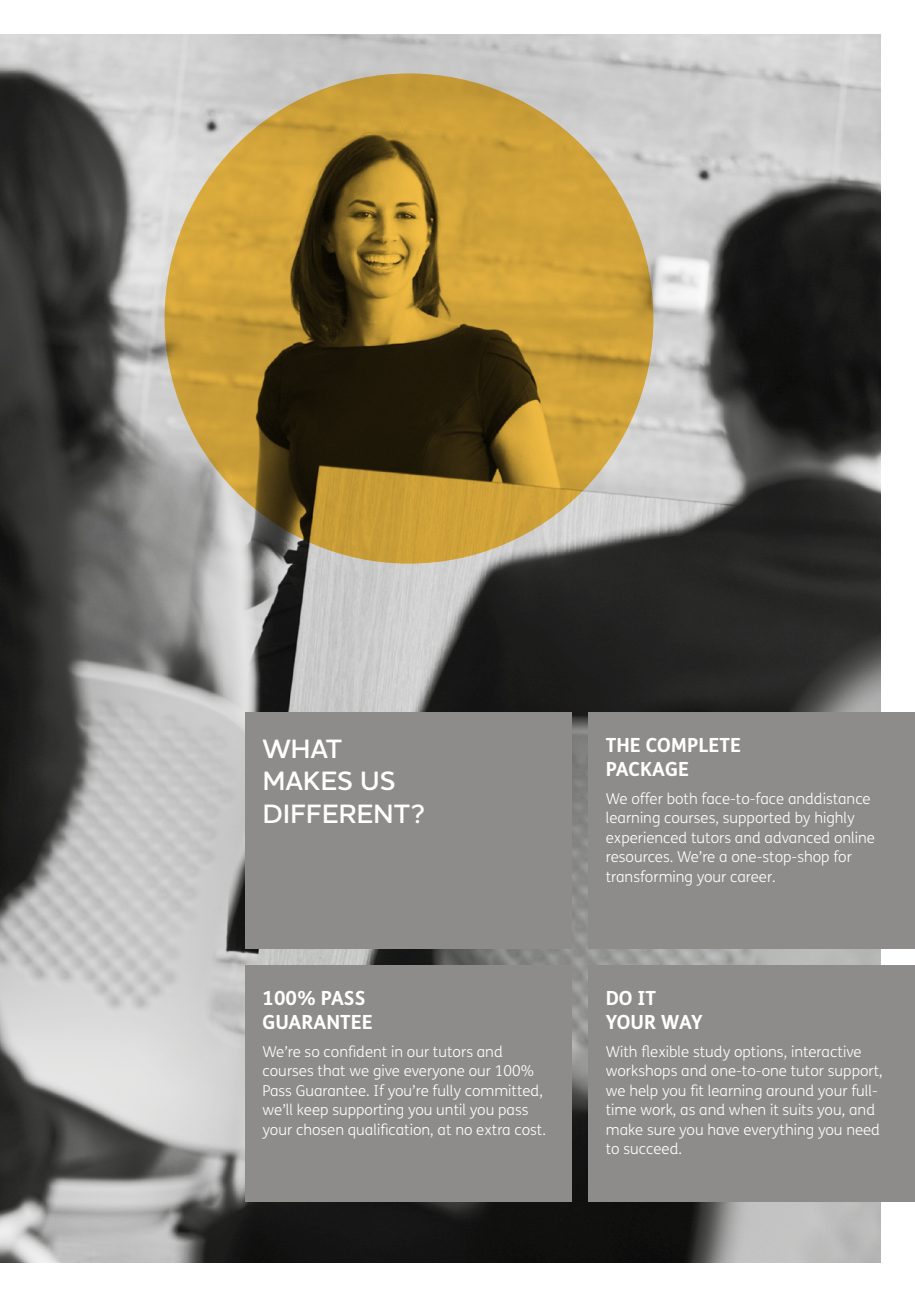
<style>
.page{position:relative;width:915px;height:1297px;background:#fff}
.page>*{position:absolute;margin:0;border:0;box-sizing:border-box;transform-origin:0 0}
.t1{font:600 27px/32.4px "Houschka Alt Pro";letter-spacing:.015em;color:#fff}
.t2{font:700 19.5px/23.4px "FS Me";color:#fff}
.t3{font:300 15px/19.5px "FS Me";color:#fff}
</style>
<div class="page">
<img style="left:0;top:34px;width:880px;height:1229px">
<svg style="left:164px;top:73px;width:489px;height:491px;background:#a07d2c"></svg>
<div style="left:245px;top:712px;width:326px;height:236px;background:#8e8c8a"></div>
<div style="left:245px;top:965px;width:326px;height:236px;background:#8e8c8a"></div>
<div style="left:588px;top:712px;width:326px;height:236px;background:#8e8c8a"></div>
<div style="left:588px;top:965px;width:326px;height:236px;background:#8e8c8a"></div>
<h1 class="t1" style="left:263px;top:732px;width:163px">WHAT<br>MAKES US<br>DIFFERENT?</h1>
<h2 class="t2" style="left:262px;top:986px;width:112px">100% PASS<br>GUARANTEE</h2>
<p class="t3" style="left:262px;top:1041px;width:285px">We’re so confident in our tutors and courses that we give everyone our 100% Pass Guarantee. If you’re fully committed, we’ll keep supporting you until you pass your chosen qualification, at no extra cost.</p>
<h2 class="t2" style="left:605px;top:732px;width:137px">THE COMPLETE<br>PACKAGE</h2>
<p class="t3" style="left:605px;top:788px;width:271px">We offer both face-to-face anddistance learning courses, supported by highly experienced tutors and advanced online resources. We’re a one-stop-shop for transforming your career.</p>
<h2 class="t2" style="left:605px;top:986px;width:98px">DO IT<br>YOUR WAY</h2>
<p class="t3" style="left:605px;top:1041px;width:278px">With flexible study options, interactive workshops and one-to-one tutor support, we help you fit learning around your full&shy;time work, as and when it suits you, and make sure you have everything you need to succeed.</p>
</div>
